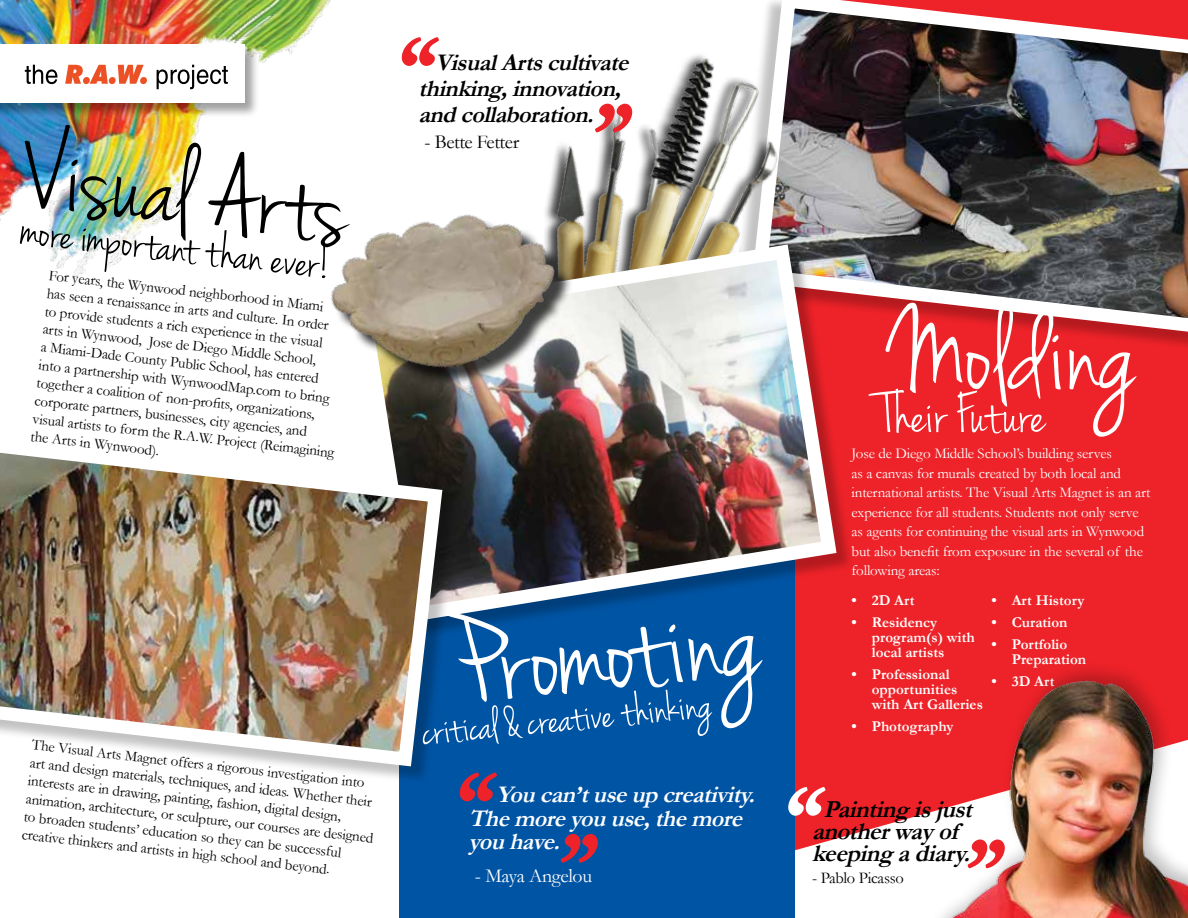
<style>
.page{position:relative;width:1188px;height:918px;background:#fff}
.page>*{position:absolute;margin:0;border:0;box-sizing:border-box;transform-origin:0 0}
.t1{font:131.7px "Jenna Sue";color:#fff}
.t2{font:123px "Jenna Sue";letter-spacing:.005em;color:#fff}
.t3{font:117.45px "Jenna Sue";color:#000}
.t4{font:60px "Jenna Sue";color:#fff}
.t5{font:50.85px "Jenna Sue";color:#000}
.t6{font:46.5px "Jenna Sue";color:#fff}
.t7{font:italic 700 24.6px/21.9px "Garamond";color:#000}
.t8{font:italic 700 24px/26px "Garamond";color:#000}
.t9{font:italic 700 24px/23.7px "Garamond";color:#fff}
.t10{font:19.8px "Garamond";letter-spacing:-.02em;color:#fff}
.t11{font:19.5px "Garamond";letter-spacing:-.02em;color:#000}
.t12{font:16.5px "Garamond";letter-spacing:-.02em;color:#000}
.t13{font:15px/17.9px "Garamond";color:#000}
.t14{font:15px/19.5px "Garamond";letter-spacing:-.01em;color:#fff}
.t15{font:700 15px/15px "Garamond";color:#fff}
</style>
<div class="page">
<img style="left:0;top:0;width:331px;height:279px">
<div style="left:795px;top:352px;width:393px;height:499px;background:#ee2329"></div>
<div style="left:733px;top:0;width:455px;height:352px;background:#ee2329"></div>
<img style="left:819px;top:0;width:369px;height:342px">
<div style="left:399px;top:459px;width:396px;height:459px;background:#0054a4"></div>
<img style="left:551px;top:0;width:268px;height:237px">
<div style="left:361px;top:247px;width:494px;height:394px;background:#000;opacity:.25"></div>
<img style="left:361px;top:237px;width:483px;height:393px">
<div style="left:0;top:441px;width:461px;height:343px;background:#000;opacity:.24"></div>
<img style="left:0;top:431px;width:450px;height:343px">
<img style="left:307px;top:177px;width:273px;height:228px">
<div style="left:929px;top:660px;width:259px;height:258px;background:#000;opacity:.25"></div>
<img style="left:938px;top:669px;width:250px;height:249px">
<svg style="left:968px;top:839px;width:37px;height:29px"></svg>
<div style="left:0;top:43px;width:259px;height:75px;background:#000;opacity:.37"></div>
<div style="left:0;top:45px;width:245px;height:58px;background:#fff"></div>
<svg style="left:595px;top:104px;width:38px;height:28px"></svg>
<svg style="left:401px;top:37px;width:38px;height:29px"></svg>
<svg style="left:561px;top:834px;width:37px;height:29px"></svg>
<svg style="left:459px;top:773px;width:38px;height:28px"></svg>
<svg style="left:788px;top:787px;width:37px;height:29px"></svg>
<svg style="left:157px;top:65px;width:71px;height:24px"></svg>
<svg style="left:65px;top:65px;width:82px;height:19px"></svg>
<svg style="left:25px;top:65px;width:32px;height:19px"></svg>
<h3 class="t3" style="left:35px;top:106px;width:324px;rotate:6deg">Visual Arts</h3>
<h3 class="t5" style="left:25px;top:198px;width:313px;rotate:7deg">more important than ever!</h3>
<p class="t13" style="left:48px;top:267px;width:305px;rotate:6deg">For years, the Wynwood neighborhood in Miami<br>has seen a renaissance in arts and culture. In order<br>to provide students a rich experience in the visual arts in Wynwood, Jose de Diego Middle School,<br>a Miami-Dade County Public School, has entered into a partnership with WynwoodMap.com to bring together a coalition of non-profi ts, organizations, corporate partners, businesses, city agencies, and visual artists to form the R.A.W. Project (Reimagining the Arts in Wynwood).</p>
<p class="t13" style="left:32px;top:737px;width:352px;rotate:6deg">The Visual Arts Magnet offers a rigorous investigation into art and design materials, techniques, and ideas. Whether their interests are in drawing, painting, fashion, digital design, animation, architecture, or sculpture, our courses are designed to broaden students’ education so they can be successful creative thinkers and artists in high school and beyond.</p>
<h3 class="t8" style="left:419px;top:49px;width:219px;text-indent:17px">VisualArtscultivate thinking,innovation, andcollaboration.</h3>
<h3 class="t11" style="left:425px;top:128px;width:96px">- Bette Fetter</h3>
<h1 class="t1" style="left:445px;top:591px;width:311px;rotate:-6deg">Promoting</h1>
<h3 class="t6" style="left:419px;top:706px;width:293px;rotate:-6deg">critical &amp;creative thinking</h3>
<h3 class="t9" style="left:469px;top:783px;width:295px;text-indent:28px">Youcan’tuseupcreativity.<br>Themoreyouuse,themore youhave.</h3>
<h3 class="t10" style="left:475px;top:862px;width:119px">- Maya Angelou</h3>
<h2 class="t2" style="left:891px;top:283px;width:247px">Molding</h2>
<h3 class="t4" style="left:880px;top:380px;width:167px">Their Future</h3>
<p class="t14" style="left:852px;top:443px;width:301px">Jose de Diego Middle School’s building serves<br>as a canvas for murals created by both local and international artists. The Visual Arts Magnet is an art experience for all students. Students not only serve as agents for continuing the visual arts in Wynwood but also benefit from exposure in the several of the following areas:</p>
<p class="t15" style="left:852px;top:593px;width:64px">• 2D Art</p>
<p class="t15" style="left:872px;top:615px;width:104px;text-indent:-20px">• Residency program(s) with local artists</p>
<p class="t15" style="left:872px;top:667px;width:113px;text-indent:-20px">• Professional opportunities with Art Galleries</p>
<p class="t15" style="left:852px;top:718px;width:103px">• Photography</p>
<p class="t15" style="left:992px;top:593px;width:94px">• Art History</p>
<p class="t15" style="left:992px;top:615px;width:78px">• Curation</p>
<p class="t15" style="left:1012px;top:637px;width:76px;text-indent:-20px">• Portfolio<br>Preparation</p>
<p class="t15" style="left:992px;top:673px;width:64px">• 3D Art</p>
<h3 class="t7" style="left:812px;top:799px;width:169px;text-indent:11px">Paintingisjust anotherwayof keepingadiary.</h3>
<p class="t12" style="left:812px;top:867px;width:93px">- Pablo Picasso</p>
</div>
